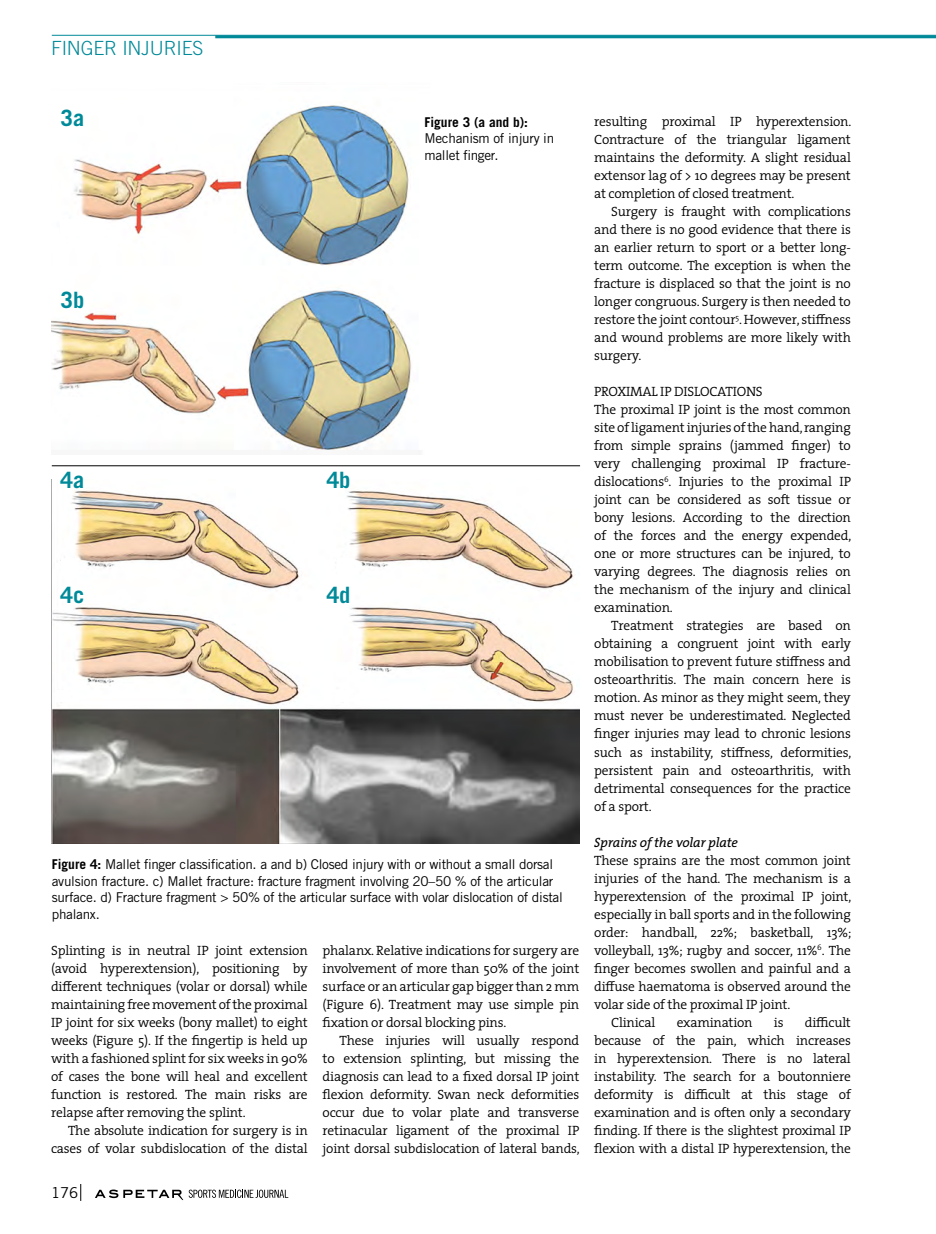
<style>
.page{position:relative;width:936px;height:1234px;background:#fff}
.page>*{position:absolute;margin:0;border:0;box-sizing:border-box;transform-origin:0 0}
.t1{font:700 22.5px "Trade Gothic LT Std";color:#008a99}
.t2{font:300 19.5px "Trade Gothic LT Std";letter-spacing:-.01em;color:#008a99}
.t3{font:15px "Trade Gothic LT Std";color:#000}
.t4{font:300 13.5px/18px "The Serif";letter-spacing:-.015em;color:#000;text-align:justify}
.t5{font:13.5px/16.5px "Trade Gothic LT Std";letter-spacing:-.02em;color:#000}
.t6{font:italic 13.5px "The Serif";letter-spacing:-.015em;color:#000}
.t7{font:700 13.5px "Trade Gothic LT Std";color:#000}
.s1{font-weight:700}
</style>
<div class="page">
<svg style="left:80px;top:1184px;width:1px;height:16px"></svg>
<svg style="left:189px;top:1189px;width:97px;height:8px"></svg>
<svg style="left:95px;top:1189px;width:88px;height:10px"></svg>
<hr style="left:52px;top:35px;width:883px;height:1px;background:#008a99">
<hr style="left:215px;top:35px;width:720px;height:3px;background:#008a99">
<img style="left:52px;top:490px;width:527px;height:353px">
<div style="left:55px;top:690px;width:14px;height:11px;background:#fff"></div>
<div style="left:335px;top:690px;width:14px;height:11px;background:#fff"></div>
<img style="left:51px;top:105px;width:361px;height:345px">
<div style="left:61px;top:220px;width:44px;height:16px;background:#fff"></div>
<div style="left:61px;top:397px;width:44px;height:16px;background:#fff"></div>
<div style="left:61px;top:558px;width:17px;height:17px;background:#fff"></div>
<div style="left:337px;top:558px;width:17px;height:17px;background:#fff"></div>
<hr style="left:52px;top:465px;width:528px;height:1px;background:#000">
<h2 class="t2" style="left:51px;top:37px;width:154px">FINGER INJURIES</h2>
<h1 class="t1" style="left:61px;top:104px;width:25px">3a</h1>
<h1 class="t1" style="left:61px;top:286px;width:25px">3b</h1>
<h1 class="t1" style="left:61px;top:466px;width:25px">4a</h1>
<h1 class="t1" style="left:61px;top:581px;width:25px">4c</h1>
<p class="t7" style="left:424px;top:114px;width:105px">Figure 3 (a and b):</p>
<p class="t5" style="left:424px;top:130px;width:131px">Mechanism of injury in mallet finger.</p>
<h1 class="t1" style="left:327px;top:466px;width:25px">4b</h1>
<h1 class="t1" style="left:327px;top:581px;width:25px">4d</h1>
<p class="t5" style="left:52px;top:855px;width:512px"><span class="s1">Figure 4:</span> Mallet finger classification. a and b) Closed injury with or without a small dorsal avulsion fracture. c) Mallet fracture: fracture fragment involving 20–50 % of the articular surface. d) Fracture fragment &gt; 50% of the articular surface with volar dislocation of distal phalanx.</p>
<p class="t4" style="left:51px;top:940px;width:258px">Splinting is in neutral IP joint extension (avoid hyperextension), positioning by different techniques (volar or dorsal) while maintaining free movement of the proximal IP joint for six weeks (bony mallet) to eight weeks (Figure 5). If the fingertip is held up with a fashioned splint for six weeks in 90% of cases the bone will heal and excellent function is restored. The main risks are relapse after removing the splint.</p>
<p class="t4" style="left:51px;top:1120px;width:258px;text-align:right">The absolute indication for surgery is in cases of volar subdislocation of the distal</p>
<p class="t3" style="left:51px;top:1183px;width:29px">176</p>
<p class="t4" style="left:322px;top:940px;width:258px">phalanx. Relative indications for surgery are involvement of more than 50% of the joint surface or an articular gap bigger than 2 mm (Figure 6). Treatment may use simple pin fixation or dorsal blocking pins.</p>
<p class="t4" style="left:322px;top:1030px;width:259px;text-indent:17px">These injuries will usually respond to extension splinting, but missing the diagnosis can lead to a fixed dorsal IP joint flexion deformity. Swan neck deformities occur due to volar plate and transverse retinacular ligament of the proximal IP joint dorsal subdislocation of lateral bands,</p>
<p class="t4" style="left:594px;top:112px;width:258px">resulting proximal IP hyperextension.<br>Contracture of the triangular ligament maintains the deformity. A slight residual extensor lag of &gt; 10 degrees may be present at completion of closed treatment.</p>
<p class="t4" style="left:594px;top:202px;width:258px;text-indent:17px">Surgery is fraught with complications and there is no good evidence that there is an earlier return to sport or a better long&shy;term outcome. The exception is when the fracture is displaced so that the joint is no longer congruous. Surgery is then needed to restore the joint contour<sup>5</sup>. However, stiffness and wound problems are more likely with surgery.</p>
<p class="t4" style="left:594px;top:382px;width:259px;text-align:left">PROXIMAL IP DISLOCATIONS<br>The proximal IP joint is the most common site of ligament injuries of the hand, ranging from simple sprains (jammed finger) to very challenging proximal IP fracture&shy;dislocations<sup>6</sup>. Injuries to the proximal IP joint can be considered as soft tissue or bony lesions. According to the direction of the forces and the energy expended, one or more structures can be injured, to varying degrees. The diagnosis relies on the mechanism of the injury and clinical examination.</p>
<p class="t4" style="left:594px;top:616px;width:259px;text-indent:17px">Treatment strategies are based on obtaining a congruent joint with early mobilisation to prevent future stiffness and osteoarthritis. The main concern here is motion. As minor as they might seem, they must never be underestimated. Neglected finger injuries may lead to chronic lesions such as instability, stiffness, deformities, persistent pain and osteoarthritis, with detrimental consequences for the practice of a sport.</p>
<p class="t6" style="left:594px;top:830px;width:145px">Sprains of the volar plate</p>
<p class="t4" style="left:594px;top:850px;width:258px">These sprains are the most common joint</p>
<p class="t4" style="left:594px;top:868px;width:258px">injuries of the hand. The mechanism is a</p>
<p class="t4" style="left:594px;top:886px;width:259px">hyperextension of the proximal IP joint,</p>
<p class="t4" style="left:594px;top:904px;width:258px">especially in ball sports and in the following</p>
<p class="t4" style="left:594px;top:922px;width:259px">order: handball, 22%; basketball, 13%;</p>
<p class="t4" style="left:594px;top:940px;width:258px">volleyball, 13%; rugby and soccer, 11%<sup>6</sup>. The</p>
<p class="t4" style="left:594px;top:958px;width:258px">finger becomes swollen and painful and a</p>
<p class="t4" style="left:594px;top:976px;width:258px">diffuse haematoma is observed around the</p>
<p class="t4" style="left:594px;top:994px;width:197px">volar side of the proximal IP joint.</p>
<p class="t4" style="left:611px;top:1012px;width:46px">Clinical</p>
<p class="t4" style="left:676px;top:1012px;width:77px">examination</p>
<p class="t4" style="left:773px;top:1012px;width:11px">is</p>
<p class="t4" style="left:594px;top:1012px;width:258px;text-indent:211px">difficult because of the pain, which increases in hyperextension. There is no lateral instability. The search for a boutonniere deformity is difficult at this stage of examination and is often only a secondary finding. If there is the slightest proximal IP flexion with a distal IP hyperextension, the</p>
</div>
